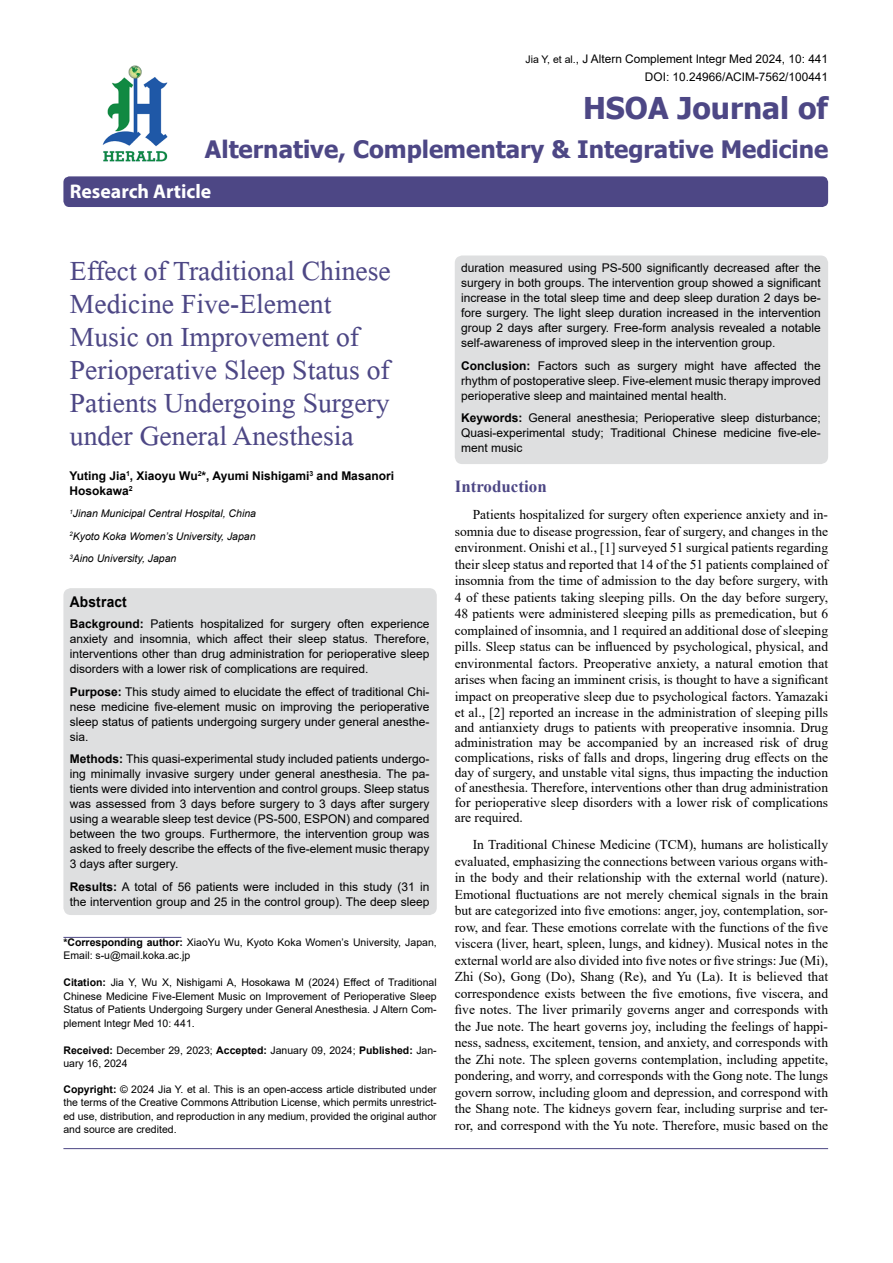
<style>
.page{position:relative;width:893px;height:1263px;background:#fff}
.page>*{position:absolute;margin:0;border:0;box-sizing:border-box;transform-origin:0 0}
.t1{font:41.25px/33px "Microsoft Himalaya";color:#4d4785}
.t2{font:700 30px "Tahoma";color:#4d4785}
.t3{font:700 24px "Tahoma";color:#4d4785}
.t4{font:700 19.8px "Myriad Hebrew";color:#fff}
.t5{font:700 16.95px "Times New Roman";color:#4d4785}
.t6{font:700 14.85px "Arial";letter-spacing:.015em;color:#000;scale:.93 1}
.t7{font:13.5px/16.5px "Times New Roman";color:#000;text-align:justify}
.t8{font:12px/15px "Arial";color:#000;text-align:justify}
.t9{font:700 12px/15px "Arial";color:#000}
.t10{font:11.85px/18px "Arial";color:#000;text-align:right}
.t11{font:10.5px/13.5px "Arial";color:#000}
.t12{font:italic 10.5px/22.5px "Arial";color:#000;text-align:justify}
.s1{font-size:10.5px}
.s2{font-weight:700}
</style>
<div class="page">
<div style="left:63px;top:176px;width:765px;height:31px;background:#4d4785;border-radius:6px"></div>
<hr style="left:63px;top:937px;width:118px;height:1px;background:#4d4785">
<img style="left:102px;top:65px;width:66px;height:97px">
<hr style="left:63px;top:1148px;width:765px;height:1px;background:#4d4785">
<div style="left:63px;top:588px;width:374px;height:327px;background:#dedfe0;border-radius:8px"></div>
<div style="left:455px;top:255px;width:373px;height:209px;background:#dedfe0;border-radius:8px"></div>
<p class="t10" style="left:525px;top:49px;width:304px"><span class="s1">Jia Y, et al.</span>, J Altern Complement Integr Med 2024, 10: 441<br>DOI: 10.24966/ACIM-7562/100441</p>
<h2 class="t2" style="left:583px;top:87px;width:247px">HSOA Journal of</h2>
<h3 class="t3" style="left:205px;top:132px;width:625px">Alternative, Complementary &amp; Integrative Medicine</h3>
<h3 class="t4" style="left:70px;top:180px;width:143px">Research Article</h3>
<h1 class="t1" style="left:70px;top:249px;width:322px">Effect of Traditional Chinese<br>Medicine Five-Element<br>Music on Improvement of<br>Perioperative Sleep Status of<br>Patients Undergoing Surgery under General Anesthesia</h1>
<p class="t9" style="left:69px;top:468px;width:326px">Yuting Jia<sup>1</sup>, Xiaoyu Wu<sup>2</sup>*, Ayumi Nishigami<sup>3</sup> and Masanori<br>Hosokawa<sup>2</sup></p>
<p class="t12" style="left:69px;top:503px;width:188px"><sup>1</sup>Jinan Municipal Central Hospital, China <sup>2</sup>Kyoto Koka Women’s University, Japan <sup>3</sup>Aino University, Japan</p>
<p class="t6" style="left:70px;top:592px;width:63px">Abstract</p>
<p class="t8" style="left:70px;top:616px;width:361px"><span class="s2">Background:</span> Patients hospitalized for surgery often experience anxiety and insomnia, which affect their sleep status. Therefore, interventions other than drug administration for perioperative sleep disorders with a lower risk of complications are required.</p>
<p class="t8" style="left:70px;top:684px;width:361px"><span class="s2">Purpose:</span> This study aimed to elucidate the effect of traditional Chi&shy;nese medicine five-element music on improving the perioperative sleep status of patients undergoing surgery under general anesthe&shy;sia.</p>
<p class="t8" style="left:70px;top:751px;width:361px"><span class="s2">Methods:</span> This quasi-experimental study included patients undergo&shy;ing minimally invasive surgery under general anesthesia. The pa&shy;tients were divided into intervention and control groups. Sleep status was assessed from 3 days before surgery to 3 days after surgery using a wearable sleep test device (PS-500, ESPON) and compared between the two groups. Furthermore, the intervention group was asked to freely describe the effects of the five-element music therapy 3 days after surgery.</p>
<p class="t8" style="left:70px;top:879px;width:361px"><span class="s2">Results:</span> A total of 56 patients were included in this study (31 in the intervention group and 25 in the control group). The deep sleep</p>
<p class="t11" style="left:63px;top:935px;width:375px"><span class="s2">*Corresponding author:</span> XiaoYu Wu, Kyoto Koka Women’s University, Japan,<br>Email: s-u@mail.koka.ac.jp</p>
<p class="t11" style="left:63px;top:975px;width:375px;text-align:justify"><span class="s2">Citation:</span> Jia Y, Wu X, Nishigami A, Hosokawa M (2024) Effect of Traditional Chinese Medicine Five-Element Music on Improvement of Perioperative Sleep Status of Patients Undergoing Surgery under General Anesthesia. J Altern Com&shy;plement Integr Med 10: 441.</p>
<p class="t11" style="left:63px;top:1043px;width:375px"><span class="s2">Received:</span> December 29, 2023; <span class="s2">Accepted:</span> January 09, 2024; <span class="s2">Published:</span> Jan&shy;uary 16, 2024</p>
<p class="t11" style="left:63px;top:1082px;width:375px;text-align:justify"><span class="s2">Copyright:</span> © 2024 Jia Y. et al. This is an open-access article distributed under the terms of the Creative Commons Attribution License, which permits unrestrict&shy;ed use, distribution, and reproduction in any medium, provided the original author and source are credited.</p>
<p class="t8" style="left:461px;top:261px;width:361px">duration measured using PS-500 significantly decreased after the surgery in both groups. The intervention group showed a significant increase in the total sleep time and deep sleep duration 2 days be&shy;fore surgery. The light sleep duration increased in the intervention group 2 days after surgery. Free-form analysis revealed a notable self-awareness of improved sleep in the intervention group.</p>
<p class="t8" style="left:461px;top:358px;width:361px"><span class="s2">Conclusion:</span> Factors such as surgery might have affected the rhythm of postoperative sleep. Five-element music therapy improved perioperative sleep and maintained mental health.</p>
<p class="t8" style="left:461px;top:411px;width:361px"><span class="s2">Keywords:</span> General anesthesia; Perioperative sleep disturbance; Quasi-experimental study; Traditional Chinese medicine five-ele&shy;ment music</p>
<p class="t5" style="left:455px;top:474px;width:93px">Introduction</p>
<p class="t7" style="left:455px;top:506px;width:375px;text-indent:18px">Patients hospitalized for surgery often experience anxiety and in&shy;somnia due to disease progression, fear of surgery, and changes in the environment. Onishi et al., [1] surveyed 51 surgical patients regarding their sleep status and reported that 14 of the 51 patients complained of insomnia from the time of admission to the day before surgery, with 4 of these patients taking sleeping pills. On the day before surgery, 48 patients were administered sleeping pills as premedication, but 6 complained of insomnia, and 1 required an additional dose of sleeping pills. Sleep status can be influenced by psychological, physical, and environmental factors. Preoperative anxiety, a natural emotion that arises when facing an imminent crisis, is thought to have a significant impact on preoperative sleep due to psychological factors. Yamazaki et al., [2] reported an increase in the administration of sleeping pills</p>
<p class="t7" style="left:455px;top:720px;width:375px;line-height:15px">and antianxiety drugs to patients with preoperative insomnia. Drug administration may be accompanied by an increased risk of drug complications, risks of falls and drops, lingering drug effects on the day of surgery, and unstable vital signs, thus impacting the induction of anesthesia. Therefore, interventions other than drug administration for perioperative sleep disorders with a lower risk of complications are required.</p>
<p class="t7" style="left:455px;top:836px;width:375px;text-indent:18px">In Traditional Chinese Medicine (TCM), humans are holistically evaluated, emphasizing the connections between various organs with&shy;in the body and their relationship with the external world (nature).<br>Emotional fluctuations are not merely chemical signals in the brain but are categorized into five emotions: anger, joy, contemplation, sor&shy;row, and fear. These emotions correlate with the functions of the five viscera (liver, heart, spleen, lungs, and kidney). Musical notes in the external world are also divided into five notes or five strings: Jue (Mi), Zhi (So), Gong (Do), Shang (Re), and Yu (La). It is believed that correspondence exists between the five emotions, five viscera, and five notes. The liver primarily governs anger and corresponds with the Jue note. The heart governs joy, including the feelings of happi&shy;ness, sadness, excitement, tension, and anxiety, and corresponds with the Zhi note. The spleen governs contemplation, including appetite, pondering, and worry, and corresponds with the Gong note. The lungs govern sorrow, including gloom and depression, and correspond with the Shang note. The kidneys govern fear, including surprise and ter&shy;ror, and correspond with the Yu note. Therefore, music based on the</p>
</div>
